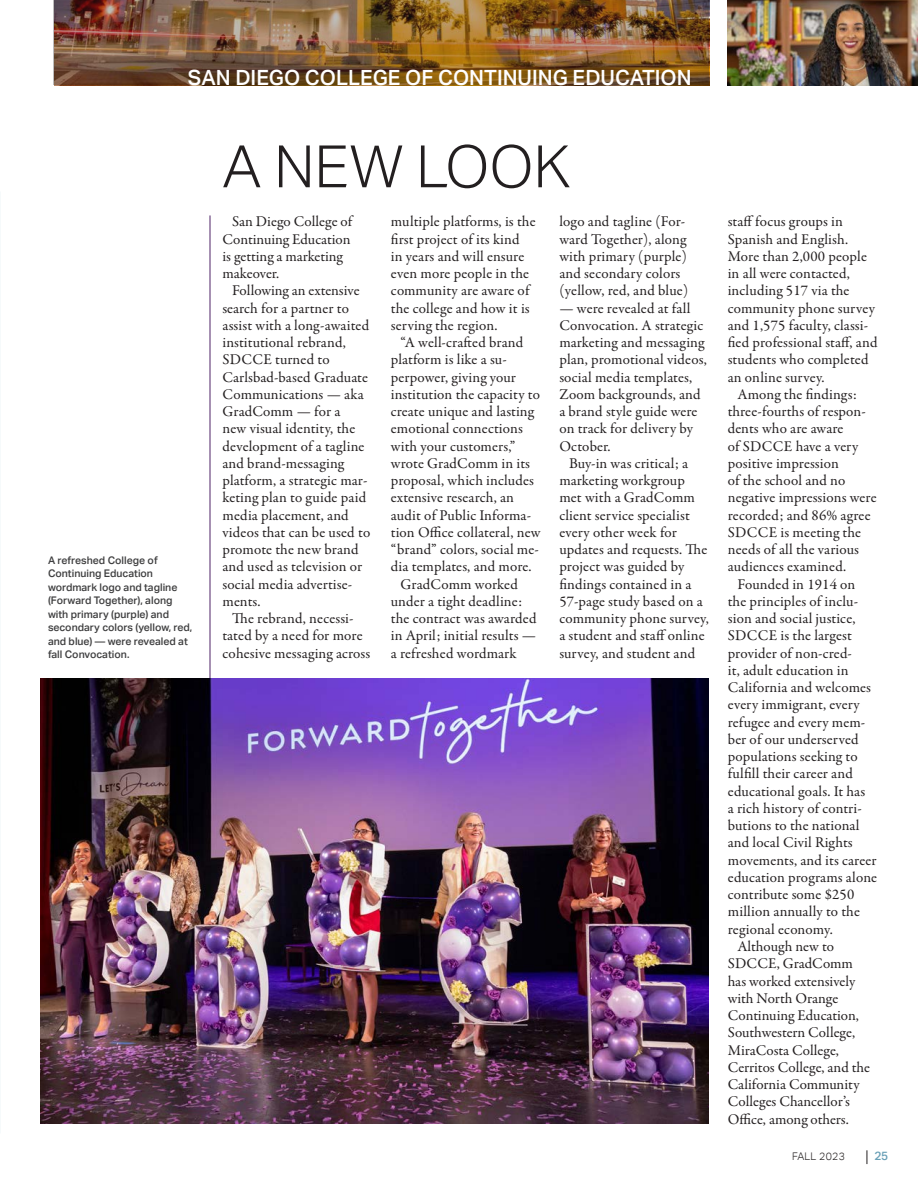
<style>
.page{position:relative;width:918px;height:1188px;background:#fff}
.page>*{position:absolute;margin:0;border:0;box-sizing:border-box;transform-origin:0 0}
.HED_-_Sans_Serif{font:300 58.5px "Aktiv Grotesk";color:#231f20}
.Page_topper_-_campus{font:500 21px "Aktiv Grotesk";color:#fff}
.t1{font:15px/17.2px "Garamond Premr Pro";letter-spacing:.005em;color:#231f20}
.t2{font:500 12px "Aktiv Grotesk";color:#69a0b7}
.t3{font:500 10.5px/13.5px "Aktiv Grotesk";color:#3e3e3f}
.t4{font:300 10.5px "Aktiv Grotesk";letter-spacing:.025em;color:#231f20}
</style>
<div class="page">
<svg style="left:867px;top:1150px;width:1px;height:14px"></svg>
<hr style="left:210px;top:215px;width:1px;height:473px;background:#4e2267">
<img style="left:54px;top:0;width:655px;height:85px">
<img style="left:728px;top:0;width:190px;height:85px">
<img style="left:40px;top:679px;width:668px;height:445px">
<p class="Page_topper_-_campus" style="left:188px;top:66px;width:505px">SAN DIEGO COLLEGE OF CONTINUING EDUCATION</p>
<p class="t3" style="left:48px;top:553px;width:146px">A refreshed College of<br>Continuing Education wordmark logo and tagline (Forward Together), along with primary (purple) and secondary colors (yellow, red, and blue) — were revealed at fall Convocation.</p>
<p class="HED_-_Sans_Serif" style="left:222px;top:133px;width:350px">A NEW LOOK</p>
<p class="t1" style="left:222px;top:214px;width:131px;text-indent:10px">San Diego College of<br>Continuing Education is getting a marketing makeover.</p>
<p class="t1" style="left:222px;top:283px;width:149px;text-indent:10px">Following an extensive search for a partner to assist with a long-awaited institutional rebrand,<br>SDCCE turned to<br>Carlsbad-based Graduate<br>Communications — aka<br>GradComm — for a<br>new visual identity, the development of a tagline and brand-messaging platform, a strategic mar&shy;keting plan to guide paid media placement, and videos that can be used to promote the new brand and used as television or social media advertise&shy;ments.</p>
<p class="t1" style="left:222px;top:610px;width:149px;text-align:center">The rebrand, necessi&shy;tated by a need for more cohesive messaging across</p>
<p class="t1" style="left:391px;top:214px;width:146px">multiple platforms, is the first project of its kind<br>in years and will ensure even more people in the community are aware of the college and how it is serving the region.</p>
<p class="t1" style="left:391px;top:334px;width:151px;text-indent:10px">“A well-crafted brand platform is like a su&shy;perpower, giving your institution the capacity to create unique and lasting emotional connections with your customers,” wrote GradComm in its proposal, which includes extensive research, an audit of Public Informa&shy;tion Office collateral, new “brand” colors, social me&shy;dia templates, and more.</p>
<p class="t1" style="left:391px;top:576px;width:147px;text-indent:10px">GradComm worked under a tight deadline: the contract was awarded in April; initial results — a refreshed wordmark</p>
<p class="t1" style="left:559px;top:214px;width:130px">logo and tagline (For&shy;ward Together), along with primary (purple) and secondary colors (yellow, red, and blue)</p>
<p class="t1" style="left:559px;top:300px;width:149px">— were revealed at fall<br>Convocation. A strategic marketing and messaging plan, promotional videos, social media templates,<br>Zoom backgrounds, and a brand style guide were on track for delivery by<br>October.</p>
<p class="t1" style="left:559px;top:455px;width:151px;text-indent:10px">Buy-in was critical; a marketing workgroup met with a GradComm client service specialist every other week for updates and requests. The project was guided by findings contained in a<br>57-page study based on a community phone survey, a student and staff online survey, and student and</p>
<p class="t1" style="left:728px;top:214px;width:151px">staff focus groups in<br>Spanish and English.<br>More than 2,000 people in all were contacted, including 517 via the community phone survey and 1,575 faculty, classi&shy;fied professional staff, and students who completed an online survey.</p>
<p class="t1" style="left:728px;top:386px;width:150px;text-indent:10px">Among the findings: three-fourths of respon&shy;dents who are aware<br>of SDCCE have a very positive impression<br>of the school and no negative impressions were recorded; and 86% agree<br>SDCCE is meeting the needs of all the various audiences examined.</p>
<p class="t1" style="left:728px;top:576px;width:151px;text-indent:10px">Founded in 1914 on the principles of inclu&shy;sion and social justice,<br>SDCCE is the largest provider of non-cred-<br>it, adult education in<br>California and welcomes every immigrant, every refugee and every mem&shy;ber of our underserved populations seeking to fulfill their career and educational goals. It has<br>a rich history of contri&shy;butions to the national and local Civil Rights movements, and its career education programs alone contribute some $250 million annually to the regional economy.</p>
<p class="t1" style="left:728px;top:938px;width:144px;text-indent:10px">Although new to<br>SDCCE, GradComm has worked extensively with North Orange<br>Continuing Education,<br>Southwestern College,<br>MiraCosta College,<br>Cerritos College, and the<br>California Community<br>Colleges Chancellor’s<br>Office, among others.</p>
<p class="t4" style="left:792px;top:1150px;width:54px">FALL 2023</p>
<p class="t2" style="left:874px;top:1149px;width:15px">25</p>
</div>
